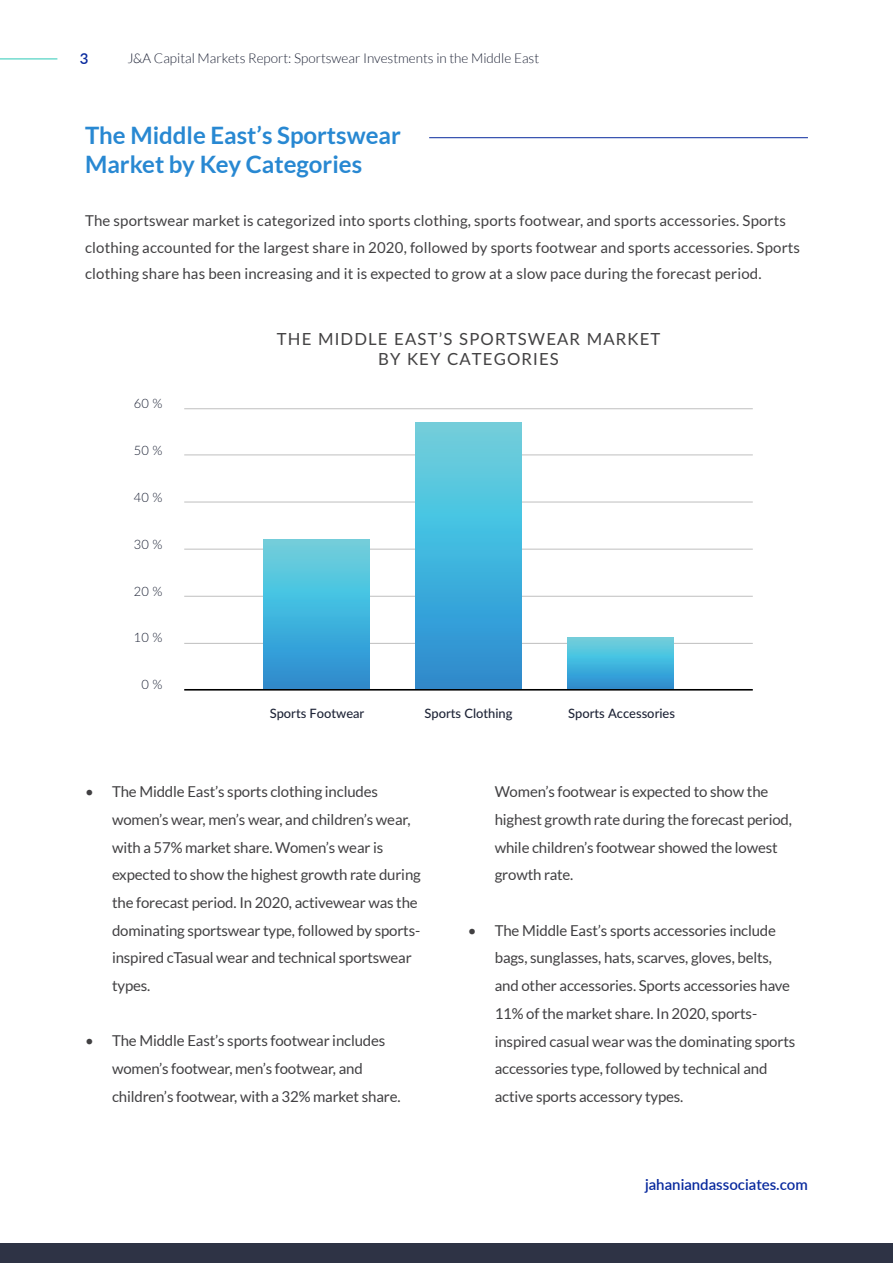
<style>
.page{position:relative;width:893px;height:1263px;background:#fff}
.page>*{position:absolute;margin:0;border:0;box-sizing:border-box;transform-origin:0 0}
.t1{font:700 24px/28.8px "Lato";color:#2888d2}
.t2{font:16.65px/20.1px "Lato";letter-spacing:.07em;color:#424142;text-align:center}
.t3{font:15px/27.8px "Lato";letter-spacing:-.01em;color:#414042}
.t4{font:15px/26.4px "Lato";letter-spacing:.01em;color:#414042}
.t5{font:600 15px "Lato";color:#092a9e}
.t6{font:300 13.5px "Lato";color:#1f2437}
.t7{font:500 12.9px "Lato";color:#1e2437}
.t8{font:300 12.9px "Lato";color:#1e2437}
</style>
<div class="page">
<div style="left:0;top:1243px;width:893px;height:20px;background:#2e3345"></div>
<hr style="left:184px;top:408px;width:569px;height:1px;background:#bfbfbf">
<hr style="left:184px;top:455px;width:569px;height:1px;background:#bfbfbf">
<hr style="left:184px;top:502px;width:569px;height:1px;background:#bfbfbf">
<hr style="left:184px;top:549px;width:569px;height:1px;background:#bfbfbf">
<hr style="left:184px;top:596px;width:569px;height:1px;background:#bfbfbf">
<hr style="left:184px;top:643px;width:569px;height:1px;background:#bfbfbf">
<hr style="left:184px;top:689px;width:569px;height:2px;background:#000">
<div style="left:567px;top:637px;width:106px;height:52px;background:linear-gradient(to bottom,#6ad9e2,#2690d3)"></div>
<div style="left:415px;top:422px;width:107px;height:267px;background:linear-gradient(to bottom,#69d8e2,#248dd3)"></div>
<div style="left:264px;top:539px;width:106px;height:150px;background:linear-gradient(to bottom,#69d8e2,#258ed3)"></div>
<hr style="left:429px;top:137px;width:379px;height:1px;background:#092a9e">
<hr style="left:0;top:59px;width:57px;height:1px;background:#2cc9b6">
<p class="t5" style="left:80px;top:48px;width:10px">3</p>
<p class="t6" style="left:128px;top:51px;width:413px">J&amp;A Capital Markets Report: Sportswear Investments in the Middle East</p>
<h1 class="t1" style="left:85px;top:120px;width:317px">The Middle East’s Sportswear<br>Market by Key Categories</h1>
<p class="t4" style="left:85px;top:208px;width:717px">The sportswear market is categorized into sports clothing, sports footwear, and sports accessories. Sports clothing accounted for the largest share in 2020, followed by sports footwear and sports accessories. Sports clothing share has been increasing and it is expected to grow at a slow pace during the forecast period.</p>
<p class="t8" style="left:134px;top:395px;width:30px">60 %</p>
<p class="t8" style="left:134px;top:442px;width:30px">50 %</p>
<p class="t8" style="left:134px;top:488px;width:30px">40 %</p>
<p class="t8" style="left:134px;top:535px;width:30px">30 %</p>
<p class="t8" style="left:134px;top:582px;width:30px">20 %</p>
<p class="t8" style="left:134px;top:629px;width:30px">10 %</p>
<p class="t8" style="left:141px;top:675px;width:23px">0 %</p>
<p class="t2" style="left:277px;top:328px;width:385px">THE MIDDLE EAST’S SPORTSWEAR MARKET<br>BY KEY CATEGORIES</p>
<p class="t7" style="left:270px;top:704px;width:96px">Sports Footwear</p>
<p class="t7" style="left:425px;top:704px;width:89px">Sports Clothing</p>
<p class="t7" style="left:568px;top:704px;width:108px">Sports Accessories</p>
<p class="t3" style="left:112px;top:778px;width:310px;text-indent:-27px">• The Middle East’s sports clothing includes women’s wear, men’s wear, and children’s wear, with a 57% market share. Women’s wear is expected to show the highest growth rate during the forecast period. In 2020, activewear was the dominating sportswear type, followed by sports&shy;inspired cTasual wear and technical sportswear types.</p>
<p class="t3" style="left:112px;top:1027px;width:290px;text-indent:-27px">• The Middle East’s sports footwear includes women’s footwear, men’s footwear, and children’s footwear, with a 32% market share.</p>
<p class="t3" style="left:495px;top:778px;width:299px">Women’s footwear is expected to show the highest growth rate during the forecast period, while children’s footwear showed the lowest growth rate.</p>
<p class="t3" style="left:495px;top:916px;width:302px;text-indent:-27px">• The Middle East’s sports accessories include bags, sunglasses, hats, scarves, gloves, belts, and other accessories. Sports accessories have 11% of the market share. In 2020, sports&shy;inspired casual wear was the dominating sports accessories type, followed by technical and active sports accessory types.</p>
<p class="t5" style="left:645px;top:1174px;width:164px">jahaniandassociates.com</p>
</div>
